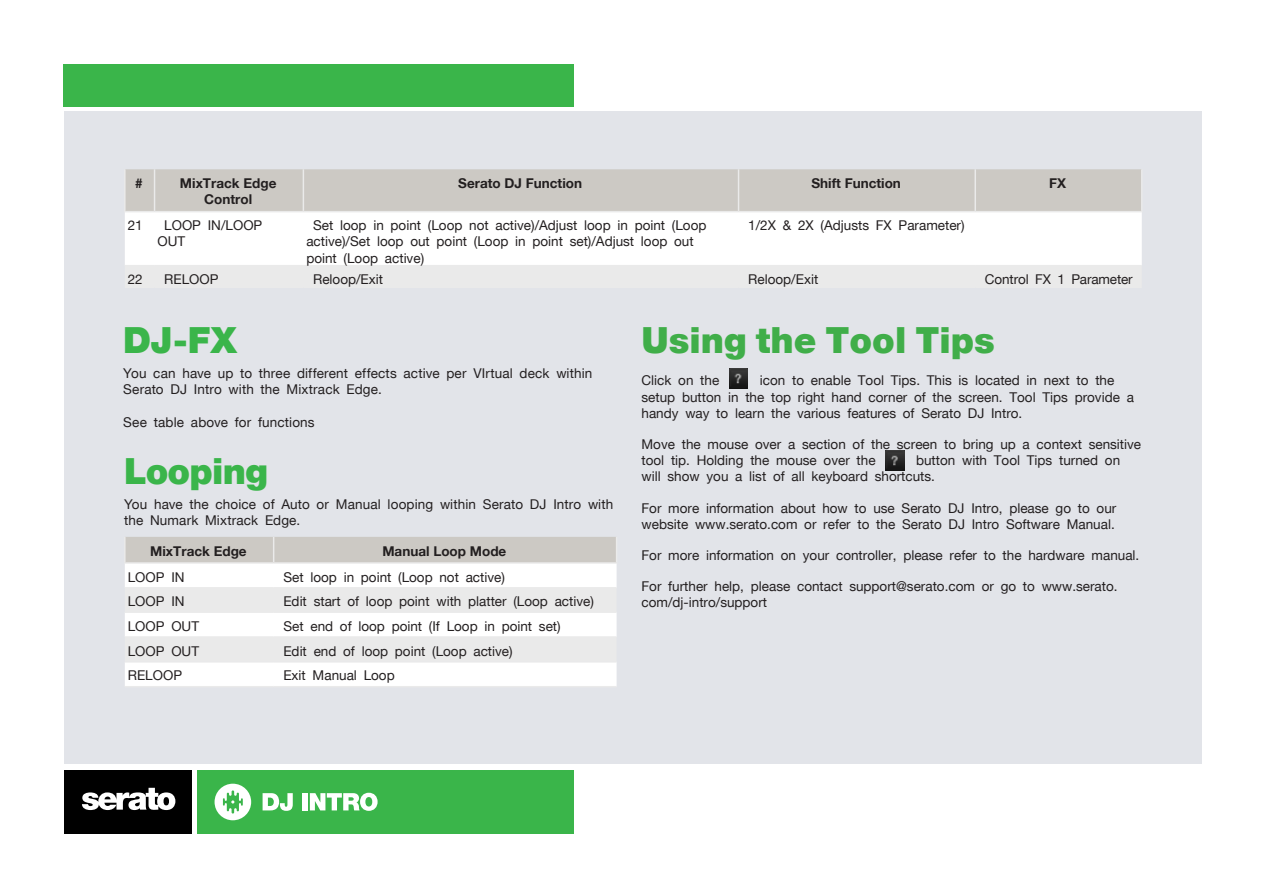
<style>
.page{position:relative;width:1263px;height:893px;background:#fff}
.page>*{position:absolute;margin:0;border:0;box-sizing:border-box;transform-origin:0 0}
.t1{font:900 36px "Serato";color:#40ae49}
.Section_Heading{font:900 36px "Serato";letter-spacing:-.02em;color:#3ab54a}
.Body_Copy{font:13.5px/16.2px "Serato";color:#231f20}
.t2{font:700 13.5px "Serato";color:#231f20}
</style>
<div class="page">
<div style="left:64px;top:112px;width:1137px;height:652px;background:#e2e4e9"></div>
<div style="left:64px;top:64px;width:510px;height:42px;background:#3ab54a"></div>
<div style="left:197px;top:770px;width:377px;height:63px;background:#3ab54a"></div>
<div style="left:64px;top:770px;width:128px;height:63px;background:#000"></div>
<svg style="left:82px;top:788px;width:93px;height:22px"></svg>
<svg style="left:263px;top:793px;width:30px;height:18px"></svg>
<div style="left:302px;top:793px;width:6px;height:17px;background:#fff"></div>
<svg style="left:310px;top:793px;width:68px;height:18px"></svg>
<svg style="left:215px;top:784px;width:36px;height:36px"></svg>
<div style="left:125px;top:564px;width:492px;height:122px;background:#fff"></div>
<svg style="left:125px;top:589px;width:492px;height:72px"></svg>
<hr style="left:124px;top:537px;width:2px;height:25px;background:#eaeaea">
<div style="left:125px;top:537px;width:491px;height:25px;background:#ccc9c4"></div>
<hr style="left:124px;top:562px;width:150px;height:2px;background:#eaeaea">
<hr style="left:274px;top:562px;width:343px;height:2px;background:#eaeaea">
<hr style="left:125px;top:587px;width:149px;height:2px;background:#eaeaea">
<hr style="left:274px;top:587px;width:343px;height:2px;background:#eaeaea">
<hr style="left:125px;top:611px;width:149px;height:2px;background:#eaeaea">
<hr style="left:274px;top:611px;width:343px;height:2px;background:#eaeaea">
<hr style="left:125px;top:636px;width:149px;height:2px;background:#eaeaea">
<hr style="left:274px;top:636px;width:343px;height:2px;background:#eaeaea">
<hr style="left:125px;top:661px;width:149px;height:2px;background:#eaeaea">
<hr style="left:274px;top:661px;width:343px;height:2px;background:#eaeaea">
<hr style="left:125px;top:686px;width:149px;height:1px;background:#eaeaea">
<hr style="left:274px;top:686px;width:343px;height:1px;background:#eaeaea">
<div style="left:126px;top:169px;width:1015px;height:42px;background:#ccc9c4"></div>
<div style="left:125px;top:212px;width:1017px;height:53px;background:#fff"></div>
<hr style="left:124px;top:169px;width:2px;height:42px;background:#eaeaea">
<hr style="left:154px;top:169px;width:1px;height:42px;background:#eaeaea">
<hr style="left:303px;top:169px;width:1px;height:42px;background:#eaeaea">
<hr style="left:738px;top:169px;width:1px;height:42px;background:#eaeaea">
<hr style="left:974px;top:169px;width:2px;height:42px;background:#eaeaea">
<hr style="left:1141px;top:169px;width:1px;height:42px;background:#eaeaea">
<hr style="left:124px;top:211px;width:31px;height:1px;background:#eaeaea">
<hr style="left:155px;top:211px;width:148px;height:1px;background:#eaeaea">
<hr style="left:303px;top:211px;width:435px;height:1px;background:#eaeaea">
<hr style="left:738px;top:211px;width:237px;height:1px;background:#eaeaea">
<hr style="left:975px;top:211px;width:167px;height:1px;background:#eaeaea">
<hr style="left:125px;top:265px;width:30px;height:1px;background:#eaeaea">
<hr style="left:155px;top:265px;width:148px;height:1px;background:#eaeaea">
<hr style="left:303px;top:265px;width:435px;height:1px;background:#eaeaea">
<hr style="left:738px;top:265px;width:237px;height:1px;background:#eaeaea">
<hr style="left:975px;top:265px;width:167px;height:1px;background:#eaeaea">
<hr style="left:125px;top:287px;width:30px;height:1px;background:#eaeaea">
<hr style="left:155px;top:287px;width:148px;height:1px;background:#eaeaea">
<hr style="left:303px;top:287px;width:435px;height:1px;background:#eaeaea">
<hr style="left:738px;top:287px;width:237px;height:1px;background:#eaeaea">
<hr style="left:975px;top:287px;width:167px;height:1px;background:#eaeaea">
<img style="left:885px;top:451px;width:19px;height:20px">
<img style="left:729px;top:369px;width:19px;height:20px">
<p class="t2" style="left:135px;top:175px;width:9px">#</p>
<p class="t2" style="left:180px;top:175px;width:98px">MixTrack Edge</p>
<p class="t2" style="left:204px;top:191px;width:49px">Control</p>
<p class="t2" style="left:458px;top:175px;width:125px">Serato DJ Function</p>
<p class="t2" style="left:811px;top:175px;width:91px">Shift Function</p>
<p class="t2" style="left:1049px;top:175px;width:19px">FX</p>
<p class="Body_Copy" style="left:128px;top:217px;width:17px">21</p>
<p class="Body_Copy" style="left:158px;top:217px;width:106px;text-indent:7px">LOOP IN/LOOP<br>OUT</p>
<p class="Body_Copy" style="left:306px;top:217px;width:402px;text-indent:7px">Set loop in point (Loop not active)/Adjust loop in point (Loop active)/Set loop out point (Loop in point set)/Adjust loop out point (Loop active)</p>
<p class="Body_Copy" style="left:748px;top:217px;width:218px">1/2X &amp; 2X (Adjusts FX Parameter)</p>
<p class="Body_Copy" style="left:128px;top:271px;width:17px">22</p>
<p class="Body_Copy" style="left:164px;top:271px;width:56px">RELOOP</p>
<p class="Body_Copy" style="left:313px;top:271px;width:71px">Reloop/Exit</p>
<p class="Body_Copy" style="left:748px;top:271px;width:71px">Reloop/Exit</p>
<p class="Body_Copy" style="left:985px;top:271px;width:149px">Control FX 1 Parameter</p>
<p class="Section_Heading" style="left:123px;top:319px;width:115px">DJ-FX</p>
<p class="Body_Copy" style="left:123px;top:365px;width:470px">You can have up to three different effects active per VIrtual deck within<br>Serato DJ Intro with the Mixtrack Edge.</p>
<p class="Body_Copy" style="left:123px;top:414px;width:193px">See table above for functions</p>
<p class="Section_Heading" style="left:124px;top:450px;width:146px">Looping</p>
<p class="Body_Copy" style="left:124px;top:495px;width:491px">You have the choice of Auto or Manual looping within Serato DJ Intro with the Numark Mixtrack Edge.</p>
<p class="t2" style="left:150px;top:542px;width:98px">MixTrack Edge</p>
<p class="t2" style="left:382px;top:542px;width:125px">Manual Loop Mode</p>
<p class="Body_Copy" style="left:128px;top:568px;width:58px">LOOP IN</p>
<p class="Body_Copy" style="left:283px;top:568px;width:223px">Set loop in point (Loop not active)</p>
<p class="Body_Copy" style="left:128px;top:593px;width:58px">LOOP IN</p>
<p class="Body_Copy" style="left:283px;top:593px;width:312px">Edit start of loop point with platter (Loop active)</p>
<p class="Body_Copy" style="left:128px;top:618px;width:73px">LOOP OUT</p>
<p class="Body_Copy" style="left:283px;top:618px;width:279px">Set end of loop point (If Loop in point set)</p>
<p class="Body_Copy" style="left:128px;top:642px;width:73px">LOOP OUT</p>
<p class="Body_Copy" style="left:283px;top:642px;width:231px">Edit end of loop point (Loop active)</p>
<p class="Body_Copy" style="left:128px;top:667px;width:56px">RELOOP</p>
<p class="Body_Copy" style="left:283px;top:667px;width:113px">Exit Manual Loop</p>
<p class="t1" style="left:641px;top:319px;width:355px">Using the Tool Tips</p>
<p class="Body_Copy" style="left:641px;top:372px;width:79px">Click on the</p>
<p class="Body_Copy" style="left:641px;top:372px;width:494px;text-indent:118px">icon to enable Tool Tips. This is located in next to the setup button in the top right hand corner of the screen. Tool Tips provide a handy way to learn the various features of Serato DJ Intro.</p>
<p class="Body_Copy" style="left:641px;top:436px;width:501px">Move the mouse over a section of the screen to bring up a context sensitive tool tip. Holding the mouse over the</p>
<p class="Body_Copy" style="left:641px;top:452px;width:480px;text-indent:275px">button with Tool Tips turned on will show you a list of all keyboard shortcuts.</p>
<p class="Body_Copy" style="left:641px;top:499px;width:476px">For more information about how to use Serato DJ Intro, please go to our website www.serato.com or refer to the Serato DJ Intro Software Manual.</p>
<p class="Body_Copy" style="left:641px;top:547px;width:499px">For more information on your controller, please refer to the hardware manual.</p>
<p class="Body_Copy" style="left:641px;top:578px;width:478px">For further help, please contact support@serato.com or go to www.serato. com/dj-intro/support</p>
</div>
